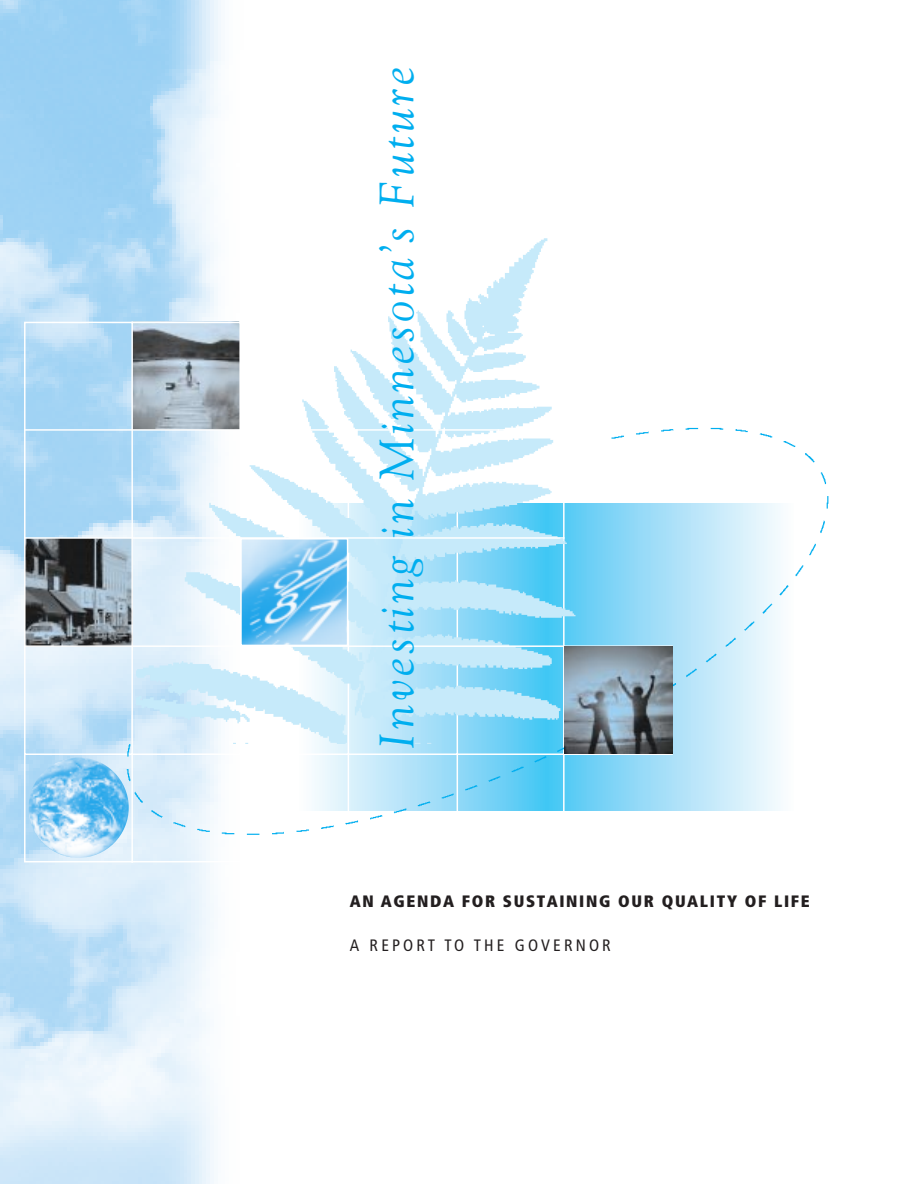
<style>
.page{position:relative;width:915px;height:1184px;background:#fff}
.page>*{position:absolute;margin:0;border:0;box-sizing:border-box;transform-origin:0 0}
.t1{font:italic 48px "Goudy";letter-spacing:.075em;color:#00aeef}
.t2{font:900 condensed 16.5px "Frutiger";letter-spacing:.105em;color:#231f20}
.t3{font:condensed 16.5px "Frutiger";letter-spacing:.19em;color:#231f20}
</style>
<div class="page">
<img style="left:0;top:0;width:221px;height:1184px">
<svg style="left:22px;top:319px;width:199px;height:545px;background:#a9c6d9"></svg>
<img style="left:136px;top:207px;width:416px;height:201px">
<img style="left:28px;top:757px;width:101px;height:100px;border-radius:50%">
<hr style="left:24px;top:537px;width:541px;height:1px;background:#fff">
<hr style="left:24px;top:645px;width:649px;height:2px;background:#fff">
<hr style="left:24px;top:429px;width:541px;height:1px;background:#fff">
<img style="left:117px;top:408px;width:712px;height:442px">
<img style="left:565px;top:646px;width:107px;height:107px">
<h1 class="t1" style="left:378px;top:748px;width:683px;rotate:-90deg">Investing in Minnesota’s Future</h1>
<p class="t2" style="left:350px;top:894px;width:461px">AN AGENDA FOR SUSTAINING OUR QUALITY OF LIFE</p>
<p class="t3" style="left:350px;top:938px;width:263px">A REPORT TO THE GOVERNOR</p>
</div>
